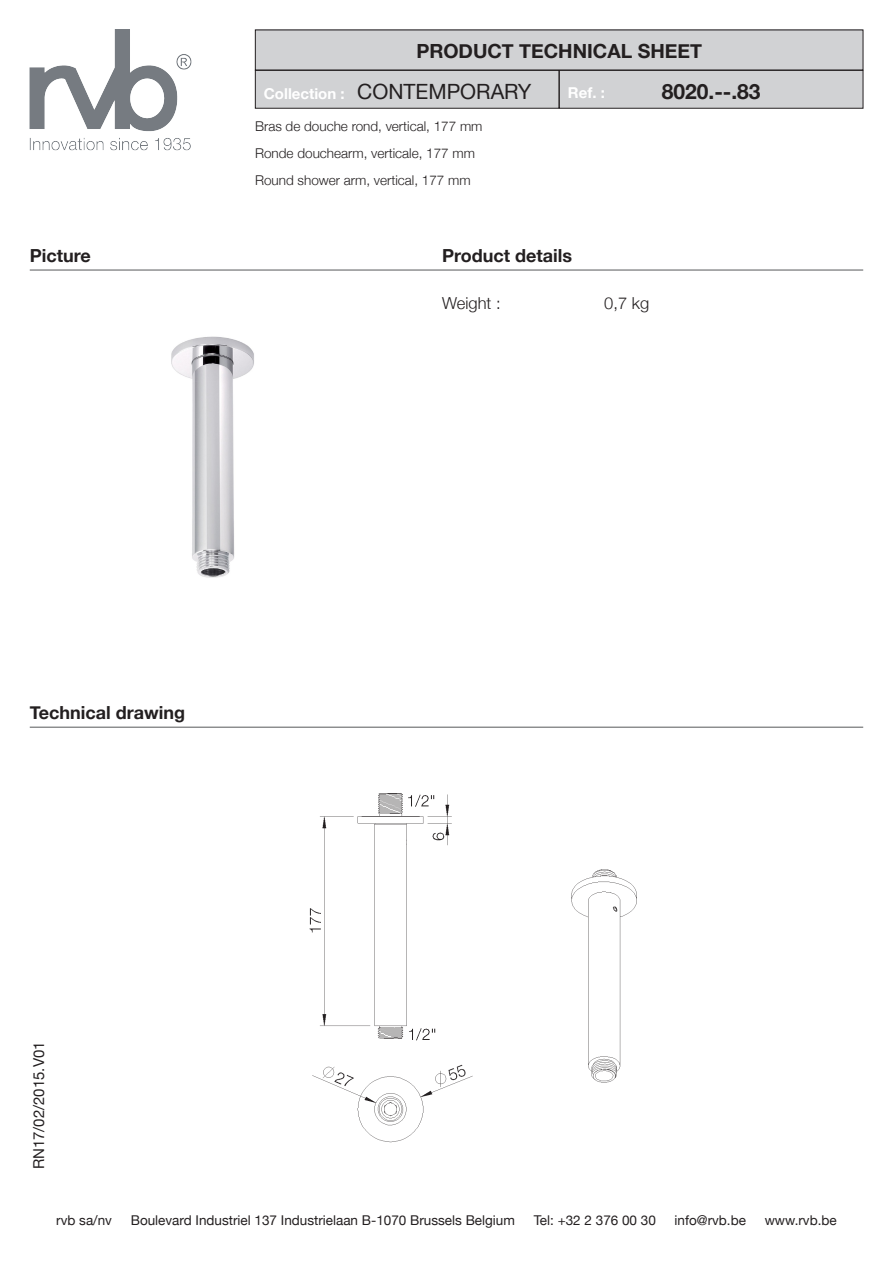
<style>
.page{position:relative;width:893px;height:1263px;background:#fff}
.page>*{position:absolute;margin:0;border:0;box-sizing:border-box;transform-origin:0 0}
.t1{font:21px "Helvetica Neue";color:#231f20}
.t2{font:700 21px "Helvetica Neue";color:#231f20}
.t3{font:700 19.5px "Helvetica Neue";color:#231f20}
.t4{font:700 18px "Helvetica Neue";color:#231f20}
.t5{font:300 16.5px "Helvetica Neue";color:#231f20}
.t6{font:700 15px "Helvetica Neue";color:#fff}
.t7{font:15px "Helvetica Neue";color:#231f20}
.t8{font:13.5px "Helvetica Neue";color:#231f20}
.t9{font:300 13.5px "Helvetica Neue";color:#231f20}
</style>
<div class="page">
<img style="left:30px;top:30px;width:162px;height:121px">
<div style="left:255px;top:70px;width:304px;height:38px;background:#d1d2d4"></div>
<div style="left:255px;top:70px;width:304px;height:38px;border:1px solid #231f20"></div>
<div style="left:559px;top:70px;width:304px;height:38px;background:#d1d2d4"></div>
<div style="left:559px;top:70px;width:304px;height:38px;border:1px solid #231f20"></div>
<div style="left:255px;top:30px;width:608px;height:40px;background:#d1d2d4"></div>
<hr style="left:30px;top:727px;width:833px;height:1px;background:#57585a">
<hr style="left:30px;top:270px;width:833px;height:1px;background:#57585a">
<img style="left:171px;top:336px;width:83px;height:242px">
<img style="left:309px;top:793px;width:328px;height:350px">
<h2 class="t3" style="left:416px;top:39px;width:287px">PRODUCT TECHNICAL SHEET</h2>
<p class="t1" style="left:357px;top:79px;width:176px">CONTEMPORARY</p>
<p class="t2" style="left:662px;top:79px;width:100px">8020.--.83</p>
<p class="t6" style="left:264px;top:84px;width:82px">Collection :</p>
<p class="t6" style="left:568px;top:83px;width:38px">Ref. :</p>
<h3 class="t4" style="left:30px;top:244px;width:63px">Picture</h3>
<p class="t9" style="left:255px;top:118px;width:229px">Bras de douche rond, vertical, 177 mm</p>
<p class="t9" style="left:255px;top:145px;width:221px">Ronde douchearm, verticale, 177 mm</p>
<p class="t9" style="left:255px;top:172px;width:217px">Round shower arm, vertical, 177 mm</p>
<h3 class="t4" style="left:442px;top:244px;width:131px">Product details</h3>
<p class="t5" style="left:442px;top:293px;width:60px">Weight :</p>
<p class="t5" style="left:604px;top:293px;width:46px">0,7 kg</p>
<h3 class="t4" style="left:30px;top:702px;width:157px">Technical drawing</h3>
<p class="t7" style="left:30px;top:1169px;width:129px;rotate:-90deg">RN17/02/2015.V01</p>
<p class="t8" style="left:56px;top:1212px;width:57px">rvb sa/nv</p>
<p class="t8" style="left:131px;top:1212px;width:386px">Boulevard Industriel 137 Industrielaan B-1070 Brussels Belgium</p>
<p class="t8" style="left:534px;top:1212px;width:124px">Tel: +32 2 376 00 30</p>
<p class="t8" style="left:675px;top:1212px;width:73px">info@rvb.be</p>
<p class="t8" style="left:765px;top:1212px;width:73px">www.rvb.be</p>
</div>
